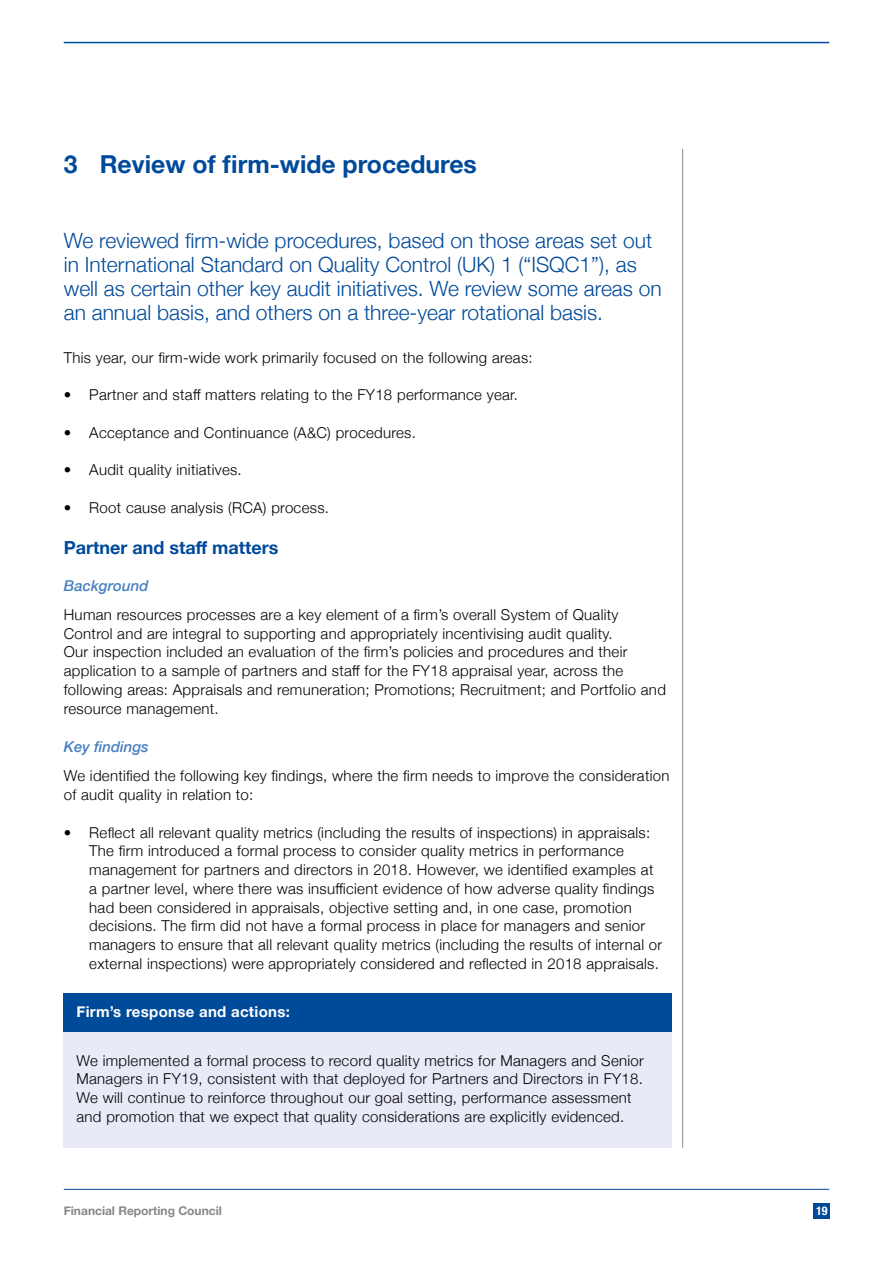
<style>
.page{position:relative;width:893px;height:1263px;background:#fff}
.page>*{position:absolute;margin:0;border:0;box-sizing:border-box;transform-origin:0 0}
.t1{font:700 24.75px "Helvetica Neue";color:#004a9a}
.t2{font:300 21px/24px "Helvetica Neue";color:#004a9a}
.t3{font:700 18px "Helvetica Neue";color:#004a9a}
.t4{font:300 15px/18.8px "Helvetica Neue";letter-spacing:.02em;color:#000}
.t5{font:700 15px "Helvetica Neue";letter-spacing:.02em;color:#fff}
.t6{font:italic 500 15px "Helvetica Neue";color:#4980c1}
.t7{font:700 12px "Helvetica Neue";color:#878787}
.t8{font:700 condensed 12px "Helvetica Neue";color:#fff}
</style>
<div class="page">
<div style="left:814px;top:1203px;width:16px;height:15px;background:#004a9a"></div>
<hr style="left:64px;top:42px;width:765px;height:1px;background:#004a9a">
<hr style="left:682px;top:149px;width:1px;height:998px;background:#878787">
<hr style="left:64px;top:1189px;width:765px;height:1px;background:#004a9a">
<div style="left:64px;top:993px;width:608px;height:39px;background:#004a9a"></div>
<div style="left:64px;top:1032px;width:608px;height:116px;background:#e9eaf7"></div>
<h1 class="t1" style="left:64px;top:145px;width:415px">3 Review of firm-wide procedures</h1>
<p class="t2" style="left:64px;top:227px;width:599px">We reviewed firm-wide procedures, based on those areas set out in International Standard on Quality Control (UK) 1 (“ISQC1”), as well as certain other key audit initiatives. We review some areas on an annual basis, and others on a three-year rotational basis.</p>
<p class="t4" style="left:64px;top:347px;width:470px">This year, our firm-wide work primarily focused on the following areas:</p>
<p class="t4" style="left:64px;top:384px;width:456px">• Partner and staff matters relating to the FY18 performance year.</p>
<p class="t4" style="left:64px;top:422px;width:354px">• Acceptance and Continuance (A&amp;C) procedures.</p>
<p class="t4" style="left:64px;top:459px;width:180px">• Audit quality initiatives.</p>
<p class="t4" style="left:64px;top:497px;width:267px">• Root cause analysis (RCA) process.</p>
<p class="t3" style="left:64px;top:533px;width:216px">Partner and staff matters</p>
<p class="t6" style="left:64px;top:572px;width:86px">Background</p>
<p class="t4" style="left:64px;top:604px;width:604px">Human resources processes are a key element of a firm’s overall System of Quality Control and are integral to supporting and appropriately incentivising audit quality.<br>Our inspection included an evaluation of the firm’s policies and procedures and their application to a sample of partners and staff for the FY18 appraisal year, across the following areas: Appraisals and remuneration; Promotions; Recruitment; and Portfolio and resource management.</p>
<p class="t6" style="left:64px;top:734px;width:87px">Key findings</p>
<p class="t4" style="left:64px;top:765px;width:607px">We identified the following key findings, where the firm needs to improve the consideration of audit quality in relation to:</p>
<p class="t4" style="left:89px;top:822px;width:574px;text-indent:-26px">• Reflect all relevant quality metrics (including the results of inspections) in appraisals:<br>The firm introduced a formal process to consider quality metrics in performance management for partners and directors in 2018. However, we identified examples at a partner level, where there was insufficient evidence of how adverse quality findings had been considered in appraisals, objective setting and, in one case, promotion decisions. The firm did not have a formal process in place for managers and senior managers to ensure that all relevant quality metrics (including the results of internal or external inspections) were appropriately considered and reflected in 2018 appraisals.</p>
<p class="t5" style="left:77px;top:999px;width:215px">Firm’s response and actions:</p>
<p class="t4" style="left:77px;top:1050px;width:569px">We implemented a formal process to record quality metrics for Managers and Senior Managers in FY19, consistent with that deployed for Partners and Directors in FY18.<br>We will continue to reinforce throughout our goal setting, performance assessment and promotion that we expect that quality considerations are explicitly evidenced.</p>
<p class="t7" style="left:64px;top:1201px;width:160px">Financial Reporting Council</p>
<p class="t8" style="left:816px;top:1201px;width:13px">19</p>
</div>
